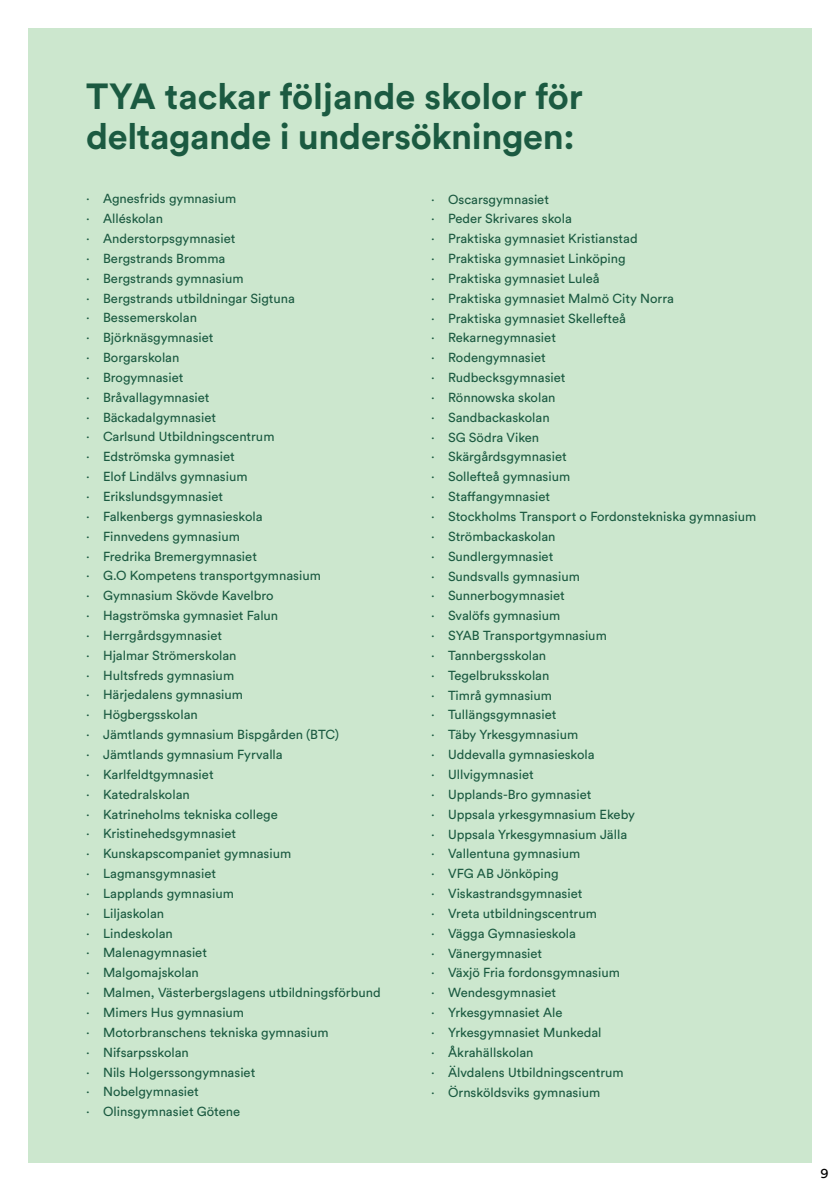
<style>
.page{position:relative;width:840px;height:1191px;background:#fff}
.page>*{position:absolute;margin:0;border:0;box-sizing:border-box;transform-origin:0 0}
.t1{font:700 36px/40px "Circular Std";letter-spacing:-.01em;color:#1b5a41}
.t2{font:14px "Circular Std";color:#000}
.t3{font:13px/19.8px "Circular Std";color:#1b5a41}
</style>
<div class="page">
<div style="left:28px;top:28px;width:783px;height:1134px;background:#cce7ce"></div>
<h1 class="t1" style="left:86px;top:76px;width:498px">TYA tackar följande skolor för deltagande i undersökningen:</h1>
<p class="t3" style="left:86px;top:189px;width:296px">⋅ Agnesfrids gymnasium<br>⋅ Alléskolan<br>⋅ Anderstorpsgymnasiet<br>⋅ Bergstrands Bromma<br>⋅ Bergstrands gymnasium<br>⋅ Bergstrands utbildningar Sigtuna<br>⋅ Bessemerskolan<br>⋅ Björknäsgymnasiet<br>⋅ Borgarskolan<br>⋅ Brogymnasiet<br>⋅ Bråvallagymnasiet<br>⋅ Bäckadalgymnasiet<br>⋅ Carlsund Utbildningscentrum<br>⋅ Edströmska gymnasiet<br>⋅ Elof Lindälvs gymnasium<br>⋅ Erikslundsgymnasiet<br>⋅ Falkenbergs gymnasieskola<br>⋅ Finnvedens gymnasium<br>⋅ Fredrika Bremergymnasiet<br>⋅ G.O Kompetens transportgymnasium<br>⋅ Gymnasium Skövde Kavelbro<br>⋅ Hagströmska gymnasiet Falun<br>⋅ Herrgårdsgymnasiet<br>⋅ Hjalmar Strömerskolan<br>⋅ Hultsfreds gymnasium<br>⋅ Härjedalens gymnasium<br>⋅ Högbergsskolan<br>⋅ Jämtlands gymnasium Bispgården (BTC)<br>⋅ Jämtlands gymnasium Fyrvalla<br>⋅ Karlfeldtgymnasiet<br>⋅ Katedralskolan<br>⋅ Katrineholms tekniska college<br>⋅ Kristinehedsgymnasiet<br>⋅ Kunskapscompaniet gymnasium<br>⋅ Lagmansgymnasiet<br>⋅ Lapplands gymnasium<br>⋅ Liljaskolan<br>⋅ Lindeskolan<br>⋅ Malenagymnasiet<br>⋅ Malgomajskolan<br>⋅ Malmen, Västerbergslagens utbildningsförbund ⋅ Mimers Hus gymnasium<br>⋅ Motorbranschens tekniska gymnasium<br>⋅ Nifsarpsskolan<br>⋅ Nils Holgerssongymnasiet<br>⋅ Nobelgymnasiet<br>⋅ Olinsgymnasiet Götene</p>
<p class="t3" style="left:431px;top:189px;width:326px">⋅ Oscarsgymnasiet<br>⋅ Peder Skrivares skola<br>⋅ Praktiska gymnasiet Kristianstad<br>⋅ Praktiska gymnasiet Linköping<br>⋅ Praktiska gymnasiet Luleå<br>⋅ Praktiska gymnasiet Malmö City Norra<br>⋅ Praktiska gymnasiet Skellefteå<br>⋅ Rekarnegymnasiet<br>⋅ Rodengymnasiet<br>⋅ Rudbecksgymnasiet<br>⋅ Rönnowska skolan<br>⋅ Sandbackaskolan<br>⋅ SG Södra Viken<br>⋅ Skärgårdsgymnasiet<br>⋅ Sollefteå gymnasium<br>⋅ Staffangymnasiet<br>⋅ Stockholms Transport o Fordonstekniska gymnasium ⋅ Strömbackaskolan<br>⋅ Sundlergymnasiet<br>⋅ Sundsvalls gymnasium<br>⋅ Sunnerbogymnasiet<br>⋅ Svalöfs gymnasium<br>⋅ SYAB Transportgymnasium<br>⋅ Tannbergsskolan<br>⋅ Tegelbruksskolan<br>⋅ Timrå gymnasium<br>⋅ Tullängsgymnasiet<br>⋅ Täby Yrkesgymnasium<br>⋅ Uddevalla gymnasieskola<br>⋅ Ullvigymnasiet<br>⋅ Upplands-Bro gymnasiet<br>⋅ Uppsala yrkesgymnasium Ekeby<br>⋅ Uppsala Yrkesgymnasium Jälla<br>⋅ Vallentuna gymnasium<br>⋅ VFG AB Jönköping<br>⋅ Viskastrandsgymnasiet<br>⋅ Vreta utbildningscentrum<br>⋅ Vägga Gymnasieskola<br>⋅ Vänergymnasiet<br>⋅ Växjö Fria fordonsgymnasium<br>⋅ Wendesgymnasiet<br>⋅ Yrkesgymnasiet Ale<br>⋅ Yrkesgymnasiet Munkedal<br>⋅ Åkrahällskolan<br>⋅ Älvdalens Utbildningscentrum<br>⋅ Örnsköldsviks gymnasium</p>
<p class="t2" style="left:819px;top:1164px;width:10px">9</p>
</div>
